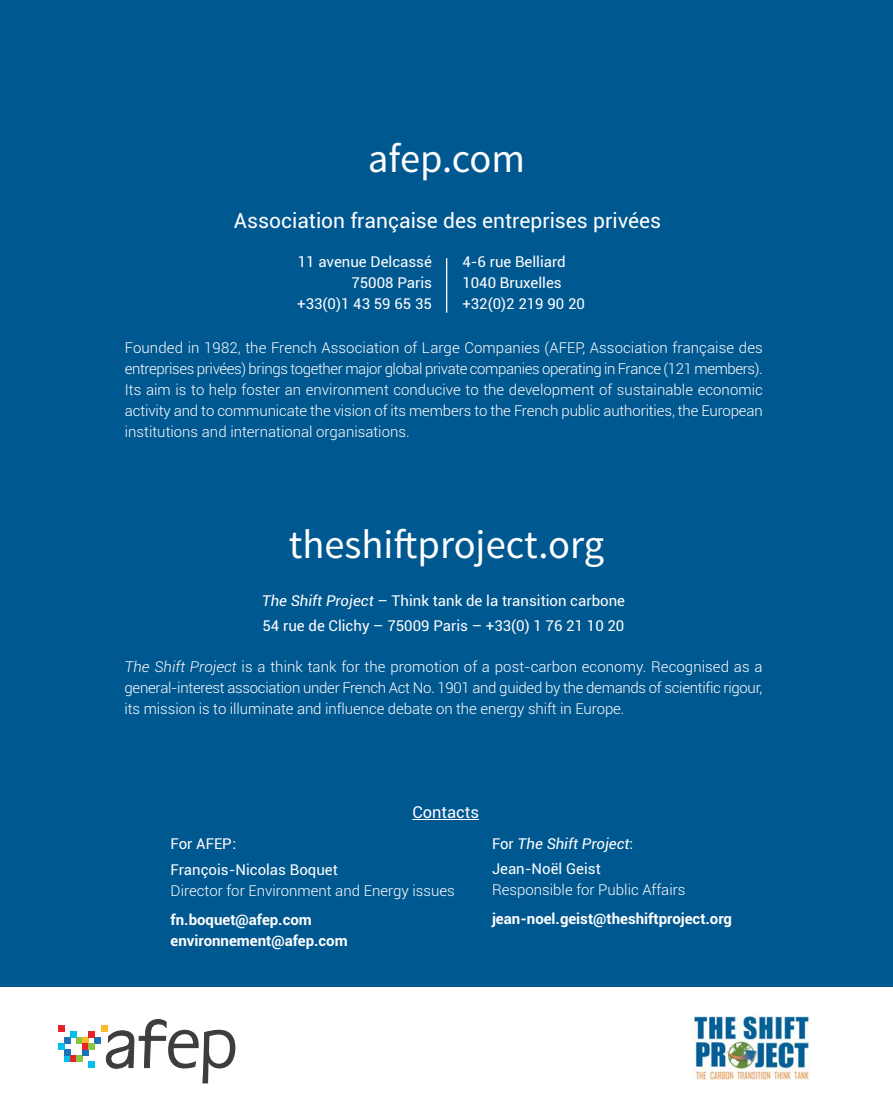
<style>
.page{position:relative;width:893px;height:1106px;background:#fff}
.page>*{position:absolute;margin:0;border:0;box-sizing:border-box;transform-origin:0 0}
.t1{font:40.5px "Source Sans Pro";color:#fff}
.t2{font:21px "Roboto";color:#fff}
.t3{font:16.5px "Roboto";color:#fff}
.t4{font:300 15px/21px "Roboto";color:#fff;text-align:justify}
.t5{font:15px/21px "Roboto";color:#fff}
.t6{font:700 15px/21px "Roboto";color:#fff}
.s1{font-style:italic}
</style>
<div class="page">
<div style="left:0;top:0;width:893px;height:986px;background:#005891"></div>
<svg style="left:58px;top:1019px;width:178px;height:65px"></svg>
<hr style="left:446px;top:258px;width:1px;height:55px;background:#fff">
<img style="left:694px;top:1015px;width:115px;height:64px">
<hr style="left:412px;top:819px;width:67px;height:1px;background:#fff">
<h1 class="t1" style="left:368px;top:134px;width:159px">afep.com</h1>
<h2 class="t2" style="left:234px;top:212px;width:429px">Association française des entreprises privées</h2>
<p class="t5" style="left:297px;top:253px;width:136px;text-align:right">11 avenue Delcassé<br>75008 Paris +33(0)1 43 59 65 35</p>
<p class="t5" style="left:462px;top:253px;width:124px">4-6 rue Belliard<br>1040 Bruxelles +32(0)2 219 90 20</p>
<p class="t4" style="left:125px;top:338px;width:639px">Founded in 1982, the French Association of Large Companies (AFEP, Association française des entreprises privées) brings together major global private companies operating in France (121 members).<br>Its aim is to help foster an environment conducive to the development of sustainable economic activity and to communicate the vision of its members to the French public authorities, the European institutions and international organisations.</p>
<h1 class="t1" style="left:289px;top:520px;width:317px">theshiftproject.org</h1>
<p class="t5" style="left:262px;top:589px;width:365px;line-height:25.5px"><span class="s1">The Shift Project</span> – Think tank de la transition carbone<br>54 rue de Clichy – 75009 Paris – +33(0) 1 76 21 10 20</p>
<p class="t4" style="left:125px;top:657px;width:639px"><span class="s1">The Shift Project</span> is a think tank for the promotion of a post-carbon economy. Recognised as a general-interest association under French Act No. 1901 and guided by the demands of scientific rigour, its mission is to illuminate and influence debate on the energy shift in Europe.</p>
<p class="t3" style="left:412px;top:805px;width:68px">Contacts</p>
<p class="t5" style="left:171px;top:832px;width:169px;line-height:25.2px">For AFEP:<br>François-Nicolas Boquet</p>
<p class="t4" style="left:171px;top:881px;width:286px">Director for Environment and Energy issues</p>
<p class="t6" style="left:171px;top:909px;width:179px">fn.boquet@afep.com environnement@afep.com</p>
<p class="t5" style="left:492px;top:832px;width:143px;line-height:25.2px">For <span class="s1">The Shift Project</span>:<br>Jean-Noël Geist</p>
<p class="t4" style="left:492px;top:880px;width:195px">Responsible for Public Affairs</p>
<p class="t6" style="left:492px;top:908px;width:242px">jean-noel.geist@theshiftproject.org</p>
</div>
